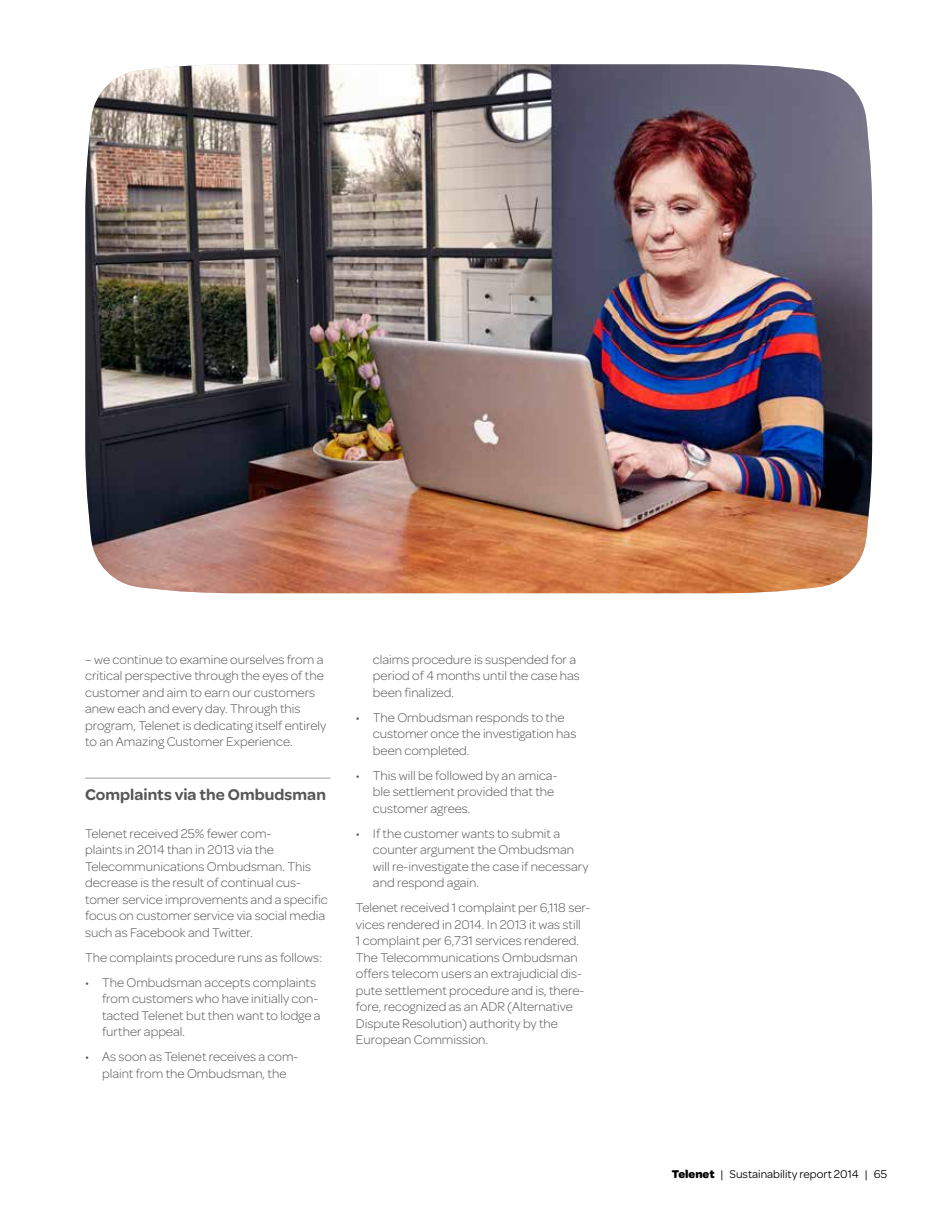
<style>
.page{position:relative;width:936px;height:1212px;background:#fff}
.page>*{position:absolute;margin:0;border:0;box-sizing:border-box;transform-origin:0 0}
.t1{font:600 16.5px "Omnes";letter-spacing:.005em;color:#565656}
.t2{font:300 13.5px/16.5px "Omnes";color:#565656}
.t3{font:12px "Omnes";color:#000}
.s1{font-weight:700}
</style>
<div class="page">
<hr style="left:85px;top:778px;width:245px;height:1px;background:#9c9d9d">
<img style="left:85px;top:64px;width:787px;height:529px">
<p class="t2" style="left:85px;top:651px;width:243px">– we continue to examine ourselves from a critical perspective through the eyes of the customer and aim to earn our customers anew each and every day. Through this program, Telenet is dedicating itself entirely to an Amazing Customer Experience.</p>
<p class="t1" style="left:85px;top:785px;width:242px">Complaints via the Ombudsman</p>
<p class="t2" style="left:85px;top:825px;width:244px">Telenet received 25% fewer com-<br>plaints in 2014 than in 2013 via the Telecommunications Ombudsman. This decrease is the result of continual cus&shy;tomer service improvements and a specific focus on customer service via social media such as Facebook and Twitter.</p>
<p class="t2" style="left:85px;top:949px;width:238px">The complaints procedure runs as follows:</p>
<p class="t2" style="left:102px;top:974px;width:220px;text-indent:-17px">• The Ombudsman accepts complaints from customers who have initially con&shy;tacted Telenet but then want to lodge a further appeal.</p>
<p class="t2" style="left:85px;top:1048px;width:215px;text-align:center">• As soon as Telenet receives a com&shy;plaint from the Ombudsman, the</p>
<p class="t2" style="left:373px;top:651px;width:208px">claims procedure is suspended for a period of 4 months until the case has been finalized.</p>
<p class="t2" style="left:373px;top:709px;width:205px;text-indent:-17px">• The Ombudsman responds to the customer once the investigation has been completed.</p>
<p class="t2" style="left:373px;top:767px;width:186px;text-indent:-17px">• This will be followed by an amica&shy;ble settlement provided that the customer agrees.</p>
<p class="t2" style="left:373px;top:825px;width:217px;text-indent:-17px">• If the customer wants to submit a counter argument the Ombudsman will re-investigate the case if necessary and respond again.</p>
<p class="t2" style="left:356px;top:899px;width:236px">Telenet received 1 complaint per 6,118 ser&shy;vices rendered in 2014. In 2013 it was still<br>1 complaint per 6,731 services rendered.<br>The Telecommunications Ombudsman offers telecom users an extrajudicial dis&shy;pute settlement procedure and is, there&shy;fore, recognized as an ADR (Alternative Dispute Resolution) authority by the European Commission.</p>
<p class="t3" style="left:671px;top:1167px;width:217px"><span class="s1">Telenet</span> | Sustainability report 2014 | 65</p>
</div>
